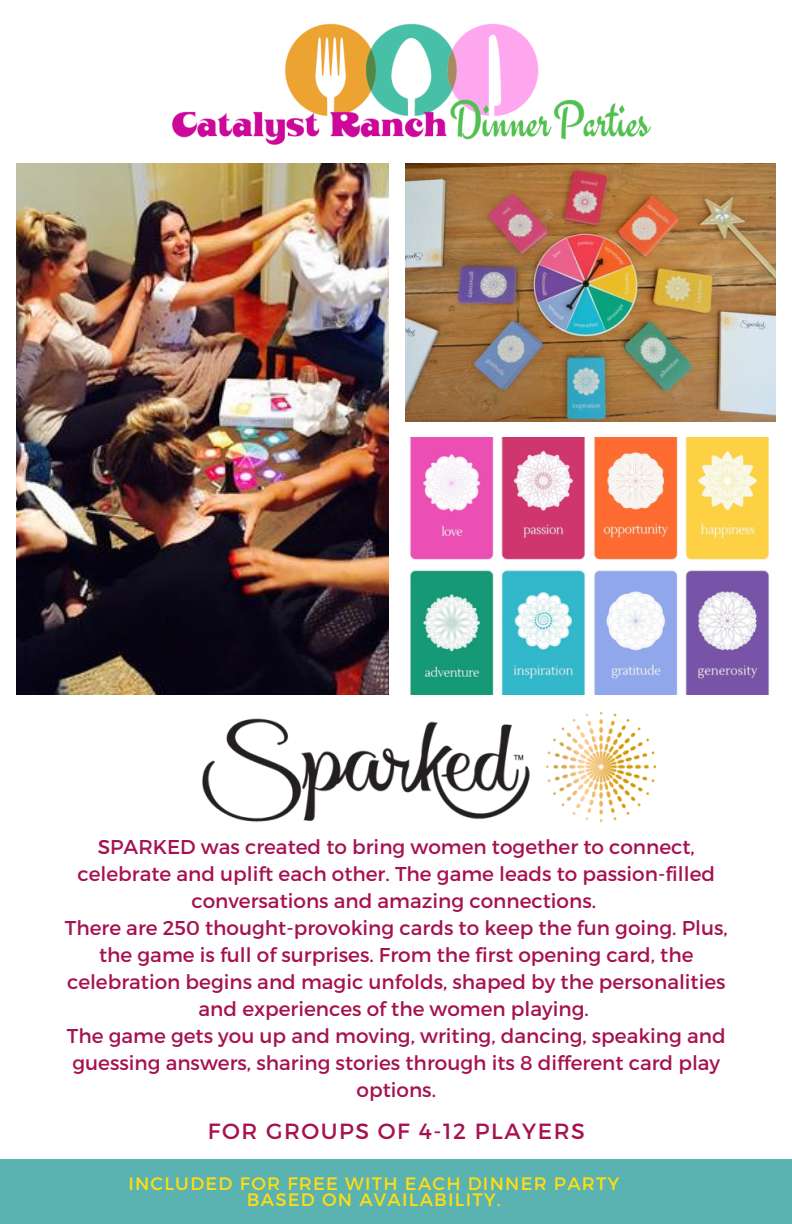
<style>
.page{position:relative;width:792px;height:1224px;background:#fff}
.page>*{position:absolute;margin:0;border:0;box-sizing:border-box;transform-origin:0 0}
.t1{font:22px "Montserrat";letter-spacing:.07em;color:#a61250}
.t2{font:20px/27px "Montserrat";color:#a61250;text-align:center}
.t3{font:18px/16.4px "Montserrat";letter-spacing:.07em;color:#ffdd13;text-align:center}
</style>
<div class="page">
<div style="left:0;top:1159px;width:792px;height:64px;background:#5ab3b0"></div>
<img style="left:16px;top:163px;width:372px;height:531px">
<img style="left:405px;top:163px;width:371px;height:258px">
<img style="left:410px;top:438px;width:359px;height:256px">
<img style="left:202px;top:712px;width:453px;height:111px">
<img style="left:172px;top:23px;width:479px;height:122px">
<p class="t2" style="left:78px;top:832px;width:639px">SPARKED was created to bring women together to connect, celebrate and uplift each other. The game leads to passion-filled conversations and amazing connections.</p>
<p class="t2" style="left:65px;top:913px;width:665px">There are 250 thought-provoking cards to keep the fun going. Plus, the game is full of surprises. From the first opening card, the celebration begins and magic unfolds, shaped by the personalities and experiences of the women playing.</p>
<p class="t2" style="left:67px;top:1021px;width:660px">The game gets you up and moving, writing, dancing, speaking and guessing answers, sharing stories through its 8 different card play options.</p>
<p class="t1" style="left:208px;top:1117px;width:378px">FOR GROUPS OF 4-12 PLAYERS</p>
<p class="t3" style="left:128px;top:1174px;width:492px">INCLUDED FOR FREE WITH EACH DINNER PARTY<br>BASED ON AVAILABILITY.</p>
</div>
